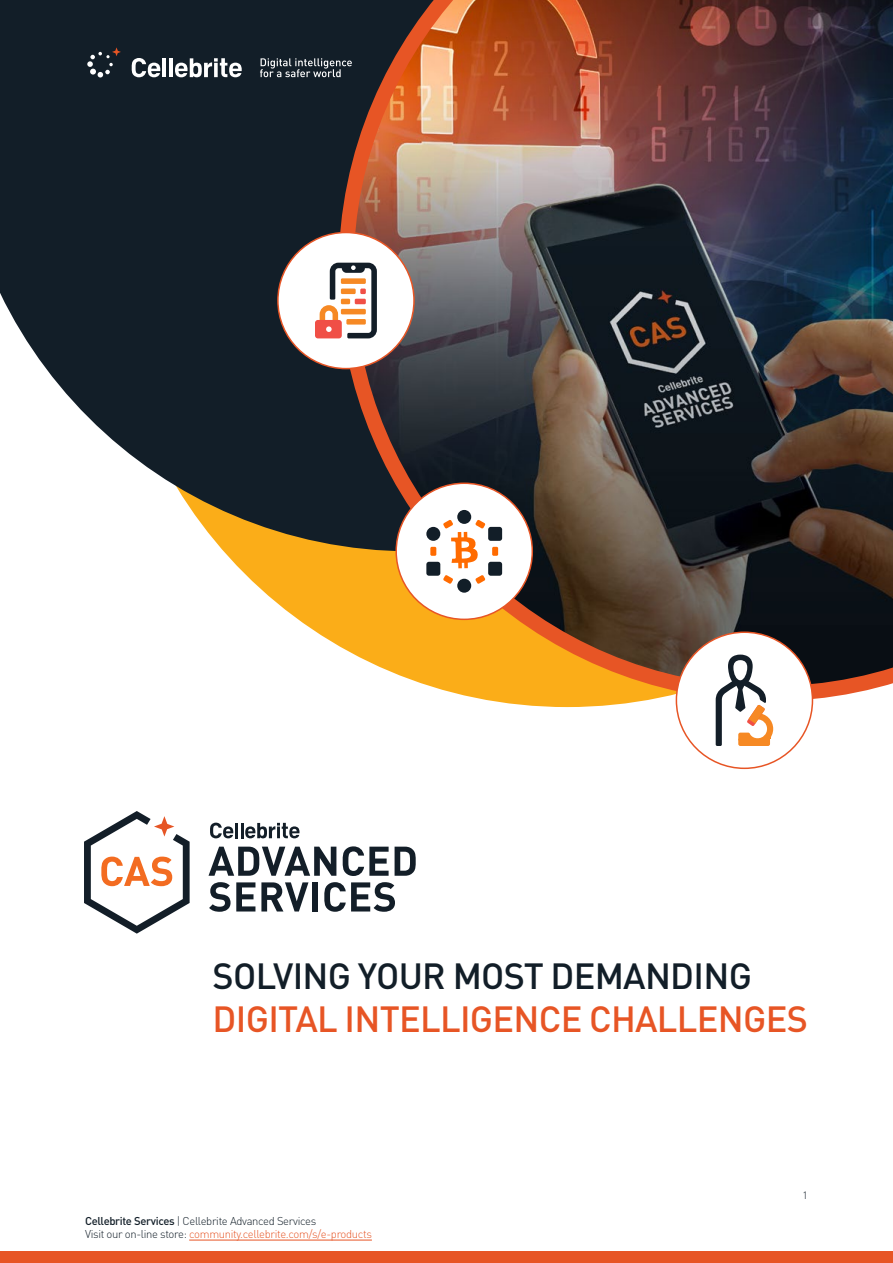
<style>
.page{position:relative;width:893px;height:1263px;background:#fff}
.page>*{position:absolute;margin:0;border:0;box-sizing:border-box;transform-origin:0 0}
.t1{font:500 36px "DIN Pro";letter-spacing:-.02em;color:#e75525}
.t2{font:500 36px "DIN Pro";letter-spacing:-.02em;color:#121e28}
.t3{font:300 11.25px/13.5px "DIN Pro";letter-spacing:-.03em;color:#121e28}
.t4{font:300 10.5px "DIN Pro";color:#121e28}
.s1{font-weight:500}
.s2{color:#e75525}
</style>
<div class="page">
<svg style="left:223px;top:551px;width:591px;height:156px"></svg>
<svg style="left:0;top:0;width:339px;height:551px;fill:#121e28"></svg>
<img style="left:339px;top:0;width:554px;height:701px">
<div style="left:278px;top:232px;width:136px;height:137px;background:#fff;border-radius:50%"></div>
<svg style="left:315px;top:263px;width:62px;height:75px"></svg>
<div style="left:396px;top:483px;width:136px;height:136px;background:#fff;border-radius:50%"></div>
<div style="left:492px;top:547px;width:6px;height:9px;background:#ff6b00;border-radius:2px"></div>
<div style="left:430px;top:547px;width:6px;height:9px;background:#ff6b00;border-radius:2px"></div>
<div style="left:488px;top:562px;width:14px;height:14px;background:#121e28;border-radius:3px"></div>
<div style="left:426px;top:562px;width:14px;height:14px;background:#121e28;border-radius:3px"></div>
<div style="left:457px;top:510px;width:14px;height:14px;background:#121e28;border-radius:50%"></div>
<div style="left:488px;top:527px;width:14px;height:14px;background:#121e28;border-radius:3px"></div>
<div style="left:426px;top:527px;width:14px;height:14px;background:#121e28;border-radius:50%"></div>
<div style="left:457px;top:579px;width:14px;height:14px;background:#121e28;border-radius:50%"></div>
<svg style="left:443px;top:575px;width:10px;height:9px"></svg>
<svg style="left:475px;top:575px;width:10px;height:9px"></svg>
<svg style="left:443px;top:520px;width:42px;height:48px"></svg>
<div style="left:676px;top:632px;width:136px;height:136px;background:#fff;border-radius:50%"></div>
<svg style="left:716px;top:655px;width:57px;height:91px"></svg>
<hr style="left:189px;top:1240px;width:183px;height:1px;background:#e75525">
<svg style="left:132px;top:58px;width:28px;height:19px"></svg>
<hr style="left:163px;top:58px;width:3px;height:19px;background:#fff">
<hr style="left:169px;top:58px;width:4px;height:19px;background:#fff">
<svg style="left:175px;top:58px;width:67px;height:19px"></svg>
<svg style="left:87px;top:47px;width:34px;height:30px"></svg>
<svg style="left:260px;top:58px;width:92px;height:19px;background:#4b555c"></svg>
<div style="left:0;top:1251px;width:893px;height:12px;background:#e75525"></div>
<svg style="left:208px;top:847px;width:128px;height:29px"></svg>
<svg style="left:343px;top:846px;width:46px;height:30px"></svg>
<svg style="left:395px;top:847px;width:21px;height:29px"></svg>
<svg style="left:209px;top:882px;width:46px;height:30px"></svg>
<svg style="left:261px;top:882px;width:47px;height:29px"></svg>
<div style="left:312px;top:882px;width:6px;height:29px;background:#131e28"></div>
<svg style="left:324px;top:882px;width:71px;height:30px"></svg>
<svg style="left:210px;top:823px;width:23px;height:15px"></svg>
<hr style="left:235px;top:823px;width:3px;height:15px;background:#131e28">
<svg style="left:241px;top:823px;width:58px;height:15px"></svg>
<svg style="left:84px;top:811px;width:106px;height:123px"></svg>
<h1 class="t2" style="left:213px;top:948px;width:541px">SOLVING YOUR MOST DEMANDING</h1>
<h1 class="t1" style="left:213px;top:991px;width:597px">DIGITAL INTELLIGENCE CHALLENGES</h1>
<p class="t3" style="left:85px;top:1213px;width:288px"><span class="s1">Cellebrite Services</span> | Cellebrite Advanced Services<br>Visit our on-line store: <span class="s2">community.cellebrite.com -e/s/ products</span></p>
<p class="t4" style="left:802px;top:1187px;width:7px">1</p>
</div>
